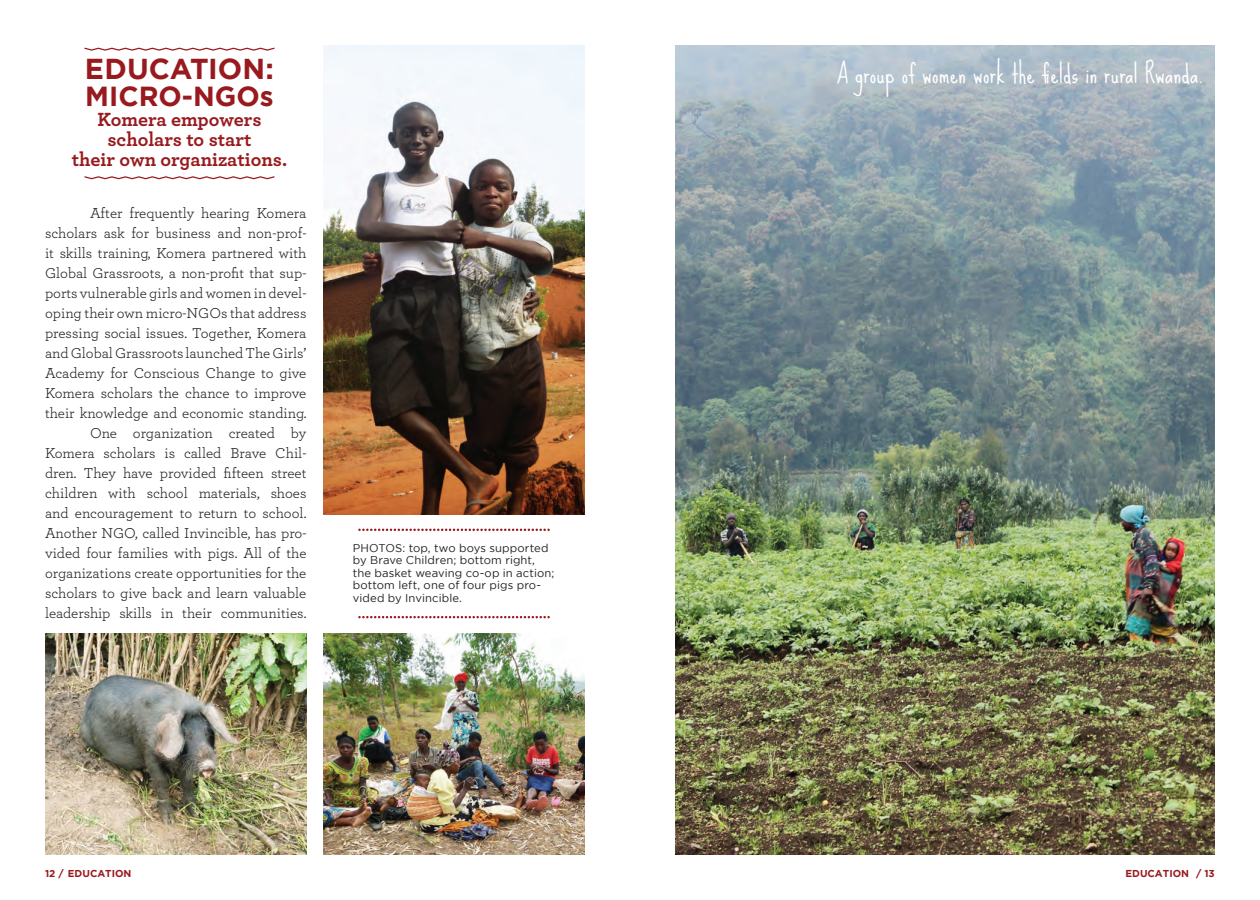
<style>
.page{position:relative;width:1260px;height:900px;background:#fff}
.page>*{position:absolute;margin:0;border:0;box-sizing:border-box;transform-origin:0 0}
.t1{font:700 28.75px "Gotham";color:#991a1e}
.t2{font:700 27.5px "Gotham";color:#991a1e}
.t3{font:25px "Sue Ellen Francisco";letter-spacing:.02em;color:#fff}
.t4{font:700 20px/20px "Archer";color:#991a1e;text-align:center}
.t5{font:15px/20px "Archer";color:#231f20;text-align:right}
.t6{font:11.25px/12.5px "Gotham";letter-spacing:.01em;color:#231f20}
.t7{font:700 10px "Gotham";color:#991a1e}
</style>
<div class="page">
<img style="left:675px;top:45px;width:540px;height:810px">
<img style="left:324px;top:634px;width:261px;height:221px">
<svg style="left:84px;top:176px;width:191px;height:4px"></svg>
<img style="left:45px;top:634px;width:261px;height:221px">
<img style="left:324px;top:45px;width:261px;height:470px">
<svg style="left:359px;top:529px;width:191px;height:2px"></svg>
<svg style="left:359px;top:616px;width:191px;height:2px"></svg>
<svg style="left:84px;top:47px;width:191px;height:4px"></svg>
<h1 class="t1" style="left:85px;top:52px;width:191px">EDUCATION:</h1>
<h2 class="t2" style="left:85px;top:81px;width:190px">MICRO-NGOs</h2>
<h3 class="t4" style="left:72px;top:108px;width:217px">Komera empowers scholars to start<br>their own organizations.</h3>
<p class="t5" style="left:45px;top:203px;width:263px">After frequently hearing Komera scholars ask for business and non-prof&shy;it skills training, Komera partnered with Global Grassroots, a non-profit that sup&shy;ports vulnerable girls and women in devel&shy;oping their own micro-NGOs that address pressing social issues. Together, Komera and Global Grassroots launched The Girls’ Academy for Conscious Change to give Komera scholars the chance to improve their knowledge and economic standing.<br>One organization created by Komera scholars is called Brave Chil&shy;dren. They have provided fifteen street children with school materials, shoes and encouragement to return to school.<br>Another NGO, called Invincible, has pro&shy;vided four families with pigs. All of the organizations create opportunities for the scholars to give back and learn valuable leadership skills in their communities.</p>
<p class="t6" style="left:353px;top:542px;width:203px">PHOTOS: top, two boys supported by Brave Children; bottom right, the basket weaving co-op in action; bottom left, one of four pigs pro&shy;vided by Invincible.</p>
<p class="t7" style="left:45px;top:867px;width:88px">12 / EDUCATION</p>
<h3 class="t3" style="left:836px;top:60px;width:369px">A group of women work the fields in rural Rwanda.</h3>
<p class="t7" style="left:1126px;top:867px;width:91px">EDUCATION / 13</p>
</div>
